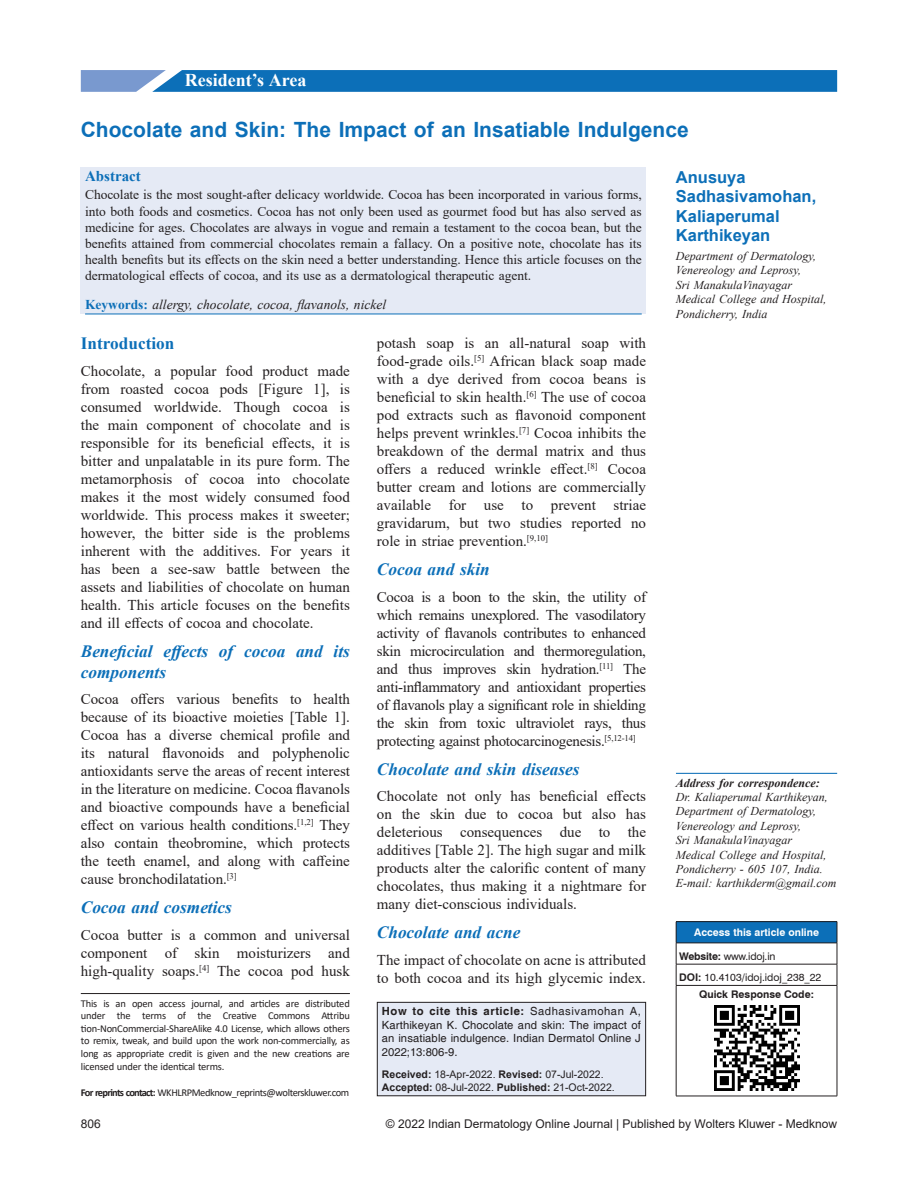
<style>
.page{position:relative;width:918px;height:1188px;background:#fff}
.page>*{position:absolute;margin:0;border:0;box-sizing:border-box;transform-origin:0 0}
.AT{font:700 21px "Arial";color:#0c6fb8}
.AH{font:700 18px "Times New Roman";color:#fff}
.t1{font:italic 700 17.25px/20.7px "Times New Roman";color:#0c6fb8}
.t2{font:700 17.25px "Times New Roman";color:#0c6fb8}
.AU{font:700 16.5px/19.5px "Arial";color:#0c6fb8}
.TX{font:15px/18px "Times New Roman";color:#231f20;text-align:justify}
.ABSH{font:700 15px "Times New Roman";color:#0c6fb8}
.ABS{font:13.5px/16.2px "Times New Roman";letter-spacing:-.005em;color:#231f20;text-align:justify}
.KWD{font:italic 13.5px "Times New Roman";color:#231f20}
.ADD{font:italic 12px/14.4px "Times New Roman";color:#231f20}
.AFF{font:italic 12px/14.4px "Times New Roman";color:#231f20}
.t3{font:12px "Arial";color:#231f20}
.HTC{font:11.25px/13.5px "Helvetica";letter-spacing:.01em;color:#231f20;text-align:justify}
.TX-2{font:10.5px/12.6px "Calibri";letter-spacing:-.03em;color:#231f20;text-align:justify}
.HIS{font:10.5px "Arial";color:#231f20}
.DOI{font:10.5px "Swiss 721 BT";color:#231f20}
.ATAO{font:700 10.5px "Swiss 721 BT";color:#fff}
.Website{font:10.5px "Swiss 721 BT";letter-spacing:-.015em;color:#231f20}
.QRC{font:700 10.5px "Swiss 721 BT";color:#231f20}
.s1{font-weight:700;font-style:normal;color:#0c6fb8}
.s2{font-weight:700}
</style>
<div class="page">
<hr style="left:676px;top:773px;width:161px;height:1px;background:#0c6fb8">
<div style="left:676px;top:922px;width:161px;height:21px;background:#0c6fb8"></div>
<hr style="left:676px;top:943px;width:161px;height:1px;background:#231f20">
<hr style="left:676px;top:964px;width:161px;height:1px;background:#231f20">
<hr style="left:676px;top:985px;width:161px;height:1px;background:#231f20">
<hr style="left:676px;top:921px;width:161px;height:1px;background:#231f20">
<svg style="left:676px;top:922px;width:1px;height:63px"></svg>
<svg style="left:837px;top:922px;width:1px;height:63px"></svg>
<hr style="left:676px;top:986px;width:1px;height:110px;background:#231f20">
<hr style="left:837px;top:986px;width:1px;height:110px;background:#231f20">
<hr style="left:676px;top:1096px;width:161px;height:1px;background:#231f20">
<img style="left:714px;top:1005px;width:85px;height:85px">
<svg style="left:81px;top:70px;width:756px;height:22px;background:#1d77bc"></svg>
<div style="left:377px;top:1002px;width:269px;height:94px;background:#e5eaf5"></div>
<div style="left:377px;top:1002px;width:269px;height:94px;border:1px solid #231f20"></div>
<hr style="left:81px;top:993px;width:269px;height:1px;background:#231f20">
<div style="left:81px;top:167px;width:565px;height:147px;background:#e5eaf5"></div>
<hr style="left:85px;top:314px;width:557px;height:1px;background:#0c6fb8">
<p class="AH" style="left:185px;top:67px;width:123px">Resident’s Area</p>
<p class="AT" style="left:81px;top:115px;width:609px">Chocolate and Skin: The Impact of an Insatiable Indulgence</p>
<p class="ABSH" style="left:85px;top:165px;width:57px">Abstract</p>
<p class="ABS" style="left:85px;top:186px;width:558px">Chocolate is the most sought-after delicacy worldwide. Cocoa has been incorporated in various forms, into both foods and cosmetics. Cocoa has not only been used as gourmet food but has also served as medicine for ages. Chocolates are always in vogue and remain a testament to the cocoa bean, but the benefits attained from commercial chocolates remain a fallacy. On a positive note, chocolate has its health benefits but its effects on the skin need a better understanding. Hence this article focuses on the dermatological effects of cocoa, and its use as a dermatological therapeutic agent.</p>
<p class="KWD" style="left:85px;top:296px;width:303px"><span class="s1">Keywords:</span> allergy, chocolate, cocoa, flavanols, nickel</p>
<h1 class="t2" style="left:81px;top:331px;width:95px">Introduction</h1>
<p class="TX" style="left:81px;top:361px;width:271px">Chocolate, a popular food product made from roasted cocoa pods [Figure 1], is consumed worldwide. Though cocoa is the main component of chocolate and is responsible for its beneficial effects, it is bitter and unpalatable in its pure form. The metamorphosis of cocoa into chocolate makes it the most widely consumed food worldwide. This process makes it sweeter; however, the bitter side is the problems inherent with the additives. For years it has been a see‑saw battle between the assets and liabilities of chocolate on human health. This article focuses on the benefits and ill effects of cocoa and chocolate.</p>
<h2 class="t1" style="left:81px;top:640px;width:271px">Beneficial effects of cocoa and its components</h2>
<p class="TX" style="left:81px;top:690px;width:271px">Cocoa offers various benefits to health because of its bioactive moieties [Table 1].<br>Cocoa has a diverse chemical profile and its natural flavonoids and polyphenolic antioxidants serve the areas of recent interest in the literature on medicine. Cocoa flavanols and bioactive compounds have a beneficial effect on various health conditions.<sup>[1,2]</sup> They also contain theobromine, which protects the teeth enamel, and along with caffeine cause bronchodilatation.<sup>[3]</sup></p>
<h2 class="t1" style="left:81px;top:897px;width:153px">Cocoa and cosmetics</h2>
<p class="TX" style="left:81px;top:925px;width:271px">Cocoa butter is a common and universal component of skin moisturizers and high‑quality soaps.<sup>[4]</sup> The cocoa pod husk</p>
<p class="TX-2" style="left:81px;top:997px;width:271px">This is an open access journal, and articles are distributed under the terms of the Creative Commons Attribu tion‑NonCommercial‑ShareAlike 4.0 License, which allows others to remix, tweak, and build upon the work non‑commercially, as long as appropriate credit is given and the new creations are licensed under the identical terms.</p>
<p class="TX-2" style="left:81px;top:1086px;width:270px"><span class="s2">For reprints contact:</span> WKHLRPMedknow_reprints@wolterskluwer.com</p>
<p class="TX" style="left:377px;top:334px;width:271px">potash soap is an all‑natural soap with food‑grade oils.<sup>[5]</sup> African black soap made with a dye derived from cocoa beans is beneficial to skin health.<sup>[6]</sup> The use of cocoa pod extracts such as flavonoid component helps prevent wrinkles.<sup>[7]</sup> Cocoa inhibits the breakdown of the dermal matrix and thus offers a reduced wrinkle effect.<sup>[8]</sup> Cocoa butter cream and lotions are commercially available for use to prevent striae gravidarum, but two studies reported no role in striae prevention.<sup>[9,10]</sup></p>
<h2 class="t1" style="left:377px;top:559px;width:114px">Cocoa and skin</h2>
<p class="TX" style="left:377px;top:587px;width:271px">Cocoa is a boon to the skin, the utility of which remains unexplored. The vasodilatory activity of flavanols contributes to enhanced skin microcirculation and thermoregulation, and thus improves skin hydration.<sup>[11]</sup> The anti‑inflammatory and antioxidant properties of flavanols play a significant role in shielding the skin from toxic ultraviolet rays, thus protecting against photocarcinogenesis.<sup>[5,12‑14]</sup></p>
<h2 class="t1" style="left:377px;top:758px;width:204px">Chocolate and skin diseases</h2>
<p class="TX" style="left:377px;top:787px;width:271px">Chocolate not only has beneficial effects on the skin due to cocoa but also has deleterious consequences due to the additives [Table 2]. The high sugar and milk products alter the calorific content of many chocolates, thus making it a nightmare for many diet‑conscious individuals.</p>
<h2 class="t1" style="left:377px;top:922px;width:145px">Chocolate and acne</h2>
<p class="TX" style="left:377px;top:950px;width:271px">The impact of chocolate on acne is attributed to both cocoa and its high glycemic index.</p>
<p class="HTC" style="left:382px;top:1005px;width:261px"><span class="s2">How to cite this article:</span> Sadhasivamohan A, Karthikeyan K. Chocolate and skin: The impact of an insatiable indulgence. Indian Dermatol Online J 2022;13:806‑9.</p>
<p class="HIS" style="left:382px;top:1067px;width:223px"><span class="s2">Received:</span> 18-Apr-2022. <span class="s2">Revised:</span> 07-Jul-2022.</p>
<p class="HIS" style="left:382px;top:1080px;width:234px"><span class="s2">Accepted:</span> 08-Jul-2022. <span class="s2">Published:</span> 21-Oct-2022.</p>
<p class="AU" style="left:676px;top:168px;width:142px">Anusuya<br>Sadhasivamohan,<br>Kaliaperumal<br>Karthikeyan</p>
<p class="AFF" style="left:676px;top:249px;width:152px">Department of Dermatology,<br>Venereology and Leprosy,<br>Sri ManakulaVinayagar<br>Medical College and Hospital,<br>Pondicherry, India</p>
<p class="ADD" style="left:676px;top:775px;width:162px"><span class="s2">Address for correspondence:<br></span>Dr. Kaliaperumal Karthikeyan,<br>Department of Dermatology,<br>Venereology and Leprosy,<br>Sri ManakulaVinayagar<br>Medical College and Hospital,<br>Pondicherry ‑ 605 107, India.<br>E‑mail: karthikderm@gmail.com</p>
<p class="ATAO" style="left:694px;top:926px;width:126px">Access this article online</p>
<p class="Website" style="left:679px;top:949px;width:98px"><span class="s2">Website:</span> www.idoj.in</p>
<p class="DOI" style="left:679px;top:971px;width:144px"><span class="s2">DOI:</span> 10.4103/idoj.idoj_238_22</p>
<p class="QRC" style="left:699px;top:988px;width:116px">Quick Response Code:</p>
<p class="t3" style="left:81px;top:1116px;width:22px">806</p>
<p class="t3" style="left:386px;top:1116px;width:453px">© 2022 Indian Dermatology Online Journal | Published by Wolters Kluwer - Medknow</p>
</div>
